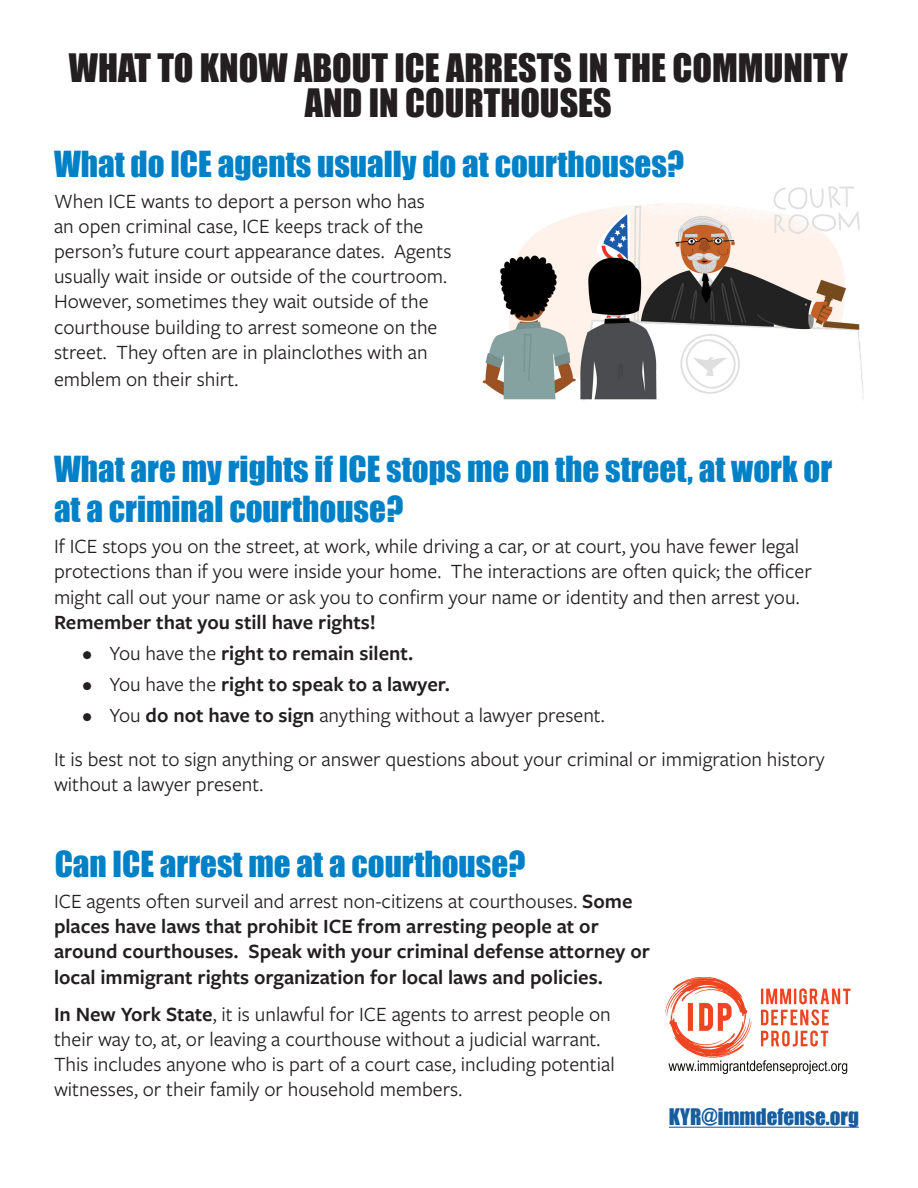
<style>
.page{position:relative;width:918px;height:1188px;background:#fff}
.page>*{position:absolute;margin:0;border:0;box-sizing:border-box;transform-origin:0 0}
.black_header{font:36px/34.5px "Impact";color:#231f20;text-align:center}
.blue_header_small{font:33px/39.6px "Impact";color:#0081c7}
.regular_text{font:21px/25.5px "Freight Sans Pro";color:#231f20}
.regular_text-2{font:600 21px/25.2px "Freight Sans Pro";color:#231f20}
.blue_header_small-2{font:21px "Impact";color:#175d9e}
.s1{font-weight:600}
.s2{font-weight:400}
</style>
<div class="page">
<img style="left:482px;top:186px;width:382px;height:215px">
<img style="left:665px;top:978px;width:186px;height:97px">
<hr style="left:669px;top:1127px;width:190px;height:1px;background:#175d9e">
<p class="black_header" style="left:69px;top:50px;width:780px">WHAT TO KNOW ABOUT ICE ARRESTS IN THE COMMUNITY<br>AND IN COURTHOUSES</p>
<p class="blue_header_small" style="left:54px;top:143px;width:632px">What do ICE agents usually do at courthouses?</p>
<p class="regular_text" style="left:54px;top:187px;width:399px">When ICE wants to deport a person who has<br>an open criminal case, ICE keeps track of the person’s future court appearance dates. Agents usually wait inside or outside of the courtroom.<br>However, sometimes they wait outside of the courthouse building to arrest someone on the street. They often are in plainclothes with an emblem on their shirt.</p>
<p class="blue_header_small" style="left:54px;top:449px;width:780px">What are my rights if ICE stops me on the street, at work or at a criminal courthouse?</p>
<p class="regular_text" style="left:54px;top:533px;width:759px">If ICE stops you on the street, at work, while driving a car, or at court, you have fewer legal protections than if you were inside your home. The interactions are often quick; the officer might call out your name or ask you to confirm your name or identity and then arrest you.<br><span class="s1">Remember that you still have rights!</span></p>
<p class="regular_text-2" style="left:82px;top:640px;width:332px"><span class="s2">• You have the</span> right to remain silent.</p>
<p class="regular_text-2" style="left:82px;top:671px;width:369px"><span class="s2">• You have the</span> right to speak to a lawyer.</p>
<p class="regular_text" style="left:82px;top:702px;width:524px">• You <span class="s1">do not have to sign</span> anything without a lawyer present.</p>
<p class="regular_text" style="left:54px;top:745px;width:772px">It is best not to sign anything or answer questions about your criminal or immigration history without a lawyer present.</p>
<p class="blue_header_small" style="left:55px;top:843px;width:472px">Can ICE arrest me at a courthouse?</p>
<p class="regular_text-2" style="left:54px;top:888px;width:598px"><span class="s2">ICE agents often surveil and arrest non-citizens at courthouses.</span> Some places have laws that prohibit ICE from arresting people at or around courthouses. Speak with your criminal defense attorney or local immigrant rights organization for local laws and policies.</p>
<p class="regular_text" style="left:54px;top:1000px;width:562px"><span class="s1">In New York State</span>, it is unlawful for ICE agents to arrest people on their way to, at, or leaving a courthouse without a judicial warrant.<br>This includes anyone who is part of a court case, including potential witnesses, or their family or household members.</p>
<p class="blue_header_small-2" style="left:669px;top:1101px;width:192px">KYR@immdefense.org</p>
</div>
